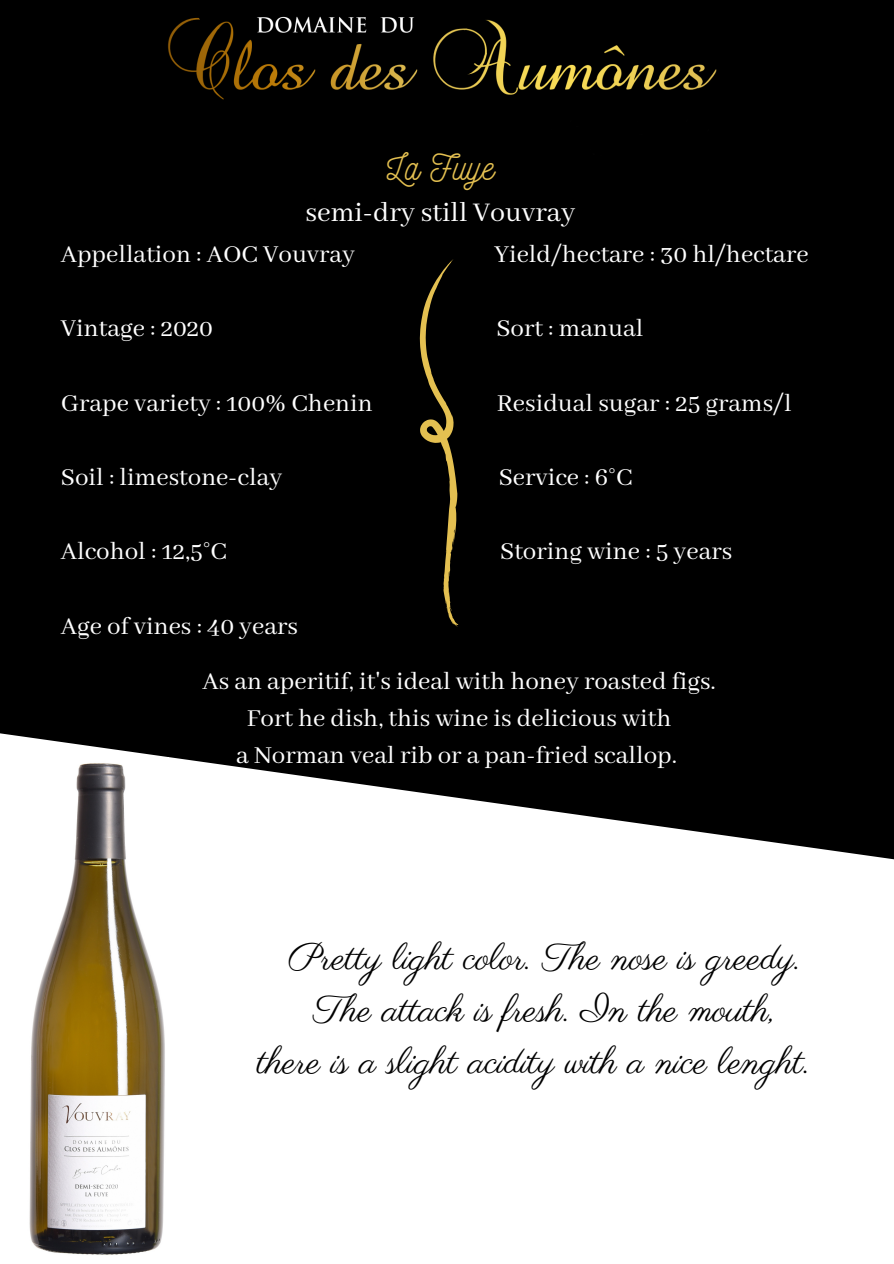
<style>
.page{position:relative;width:894px;height:1264px;background:#fff}
.page>*{position:absolute;margin:0;border:0;box-sizing:border-box;transform-origin:0 0}
.t1{font:37.5px "Parisienne";color:#000}
.t2{font:36px "Nickainley";color:#e4c051}
.t3{font:30px "Abhaya Libre";color:#fff}
.t4{font:27px "Abhaya Libre";color:#fff}
</style>
<div class="page">
<div style="left:0;top:0;width:893px;height:860px;background:#000"></div>
<img style="left:130px;top:0;width:634px;height:155px">
<svg style="left:419px;top:259px;width:40px;height:367px;background:#251f0d"></svg>
<img style="left:26px;top:757px;width:142px;height:498px">
<p class="t2" style="left:386px;top:144px;width:109px">La Fuye</p>
<p class="t3" style="left:305px;top:195px;width:271px">semi-dry still Vouvray</p>
<p class="t4" style="left:61px;top:239px;width:295px">Appellation : AOC Vouvray</p>
<p class="t4" style="left:494px;top:239px;width:315px">Yield/hectare : 30 hl/hectare</p>
<p class="t4" style="left:61px;top:314px;width:154px">Vintage : 2020</p>
<p class="t4" style="left:496px;top:314px;width:148px">Sort : manual</p>
<p class="t4" style="left:61px;top:388px;width:313px">Grape variety : 100% Chenin</p>
<p class="t4" style="left:496px;top:388px;width:296px">Residual sugar : 25 grams/l</p>
<p class="t4" style="left:61px;top:462px;width:223px">Soil : limestone-clay</p>
<p class="t4" style="left:498px;top:462px;width:135px">Service : 6°C</p>
<p class="t4" style="left:61px;top:537px;width:168px">Alcohol : 12,5°C</p>
<p class="t4" style="left:500px;top:537px;width:233px">Storing wine : 5 years</p>
<p class="t4" style="left:61px;top:611px;width:238px">Age of vines : 40 years</p>
<p class="t4" style="left:202px;top:666px;width:514px">As an aperitif, it's ideal with honey roasted figs.</p>
<p class="t4" style="left:247px;top:703px;width:426px">Fort he dish, this wine is delicious with</p>
<p class="t4" style="left:236px;top:740px;width:442px">a Norman veal rib or a pan-fried scallop.</p>
<p class="t1" style="left:288px;top:935px;width:513px">Pretty light color. The nose is greedy.</p>
<p class="t1" style="left:313px;top:986px;width:463px">The attack is fresh. In the mouth,</p>
<p class="t1" style="left:257px;top:1038px;width:554px">there is a slight acidity with a nice lenght.</p>
</div>
